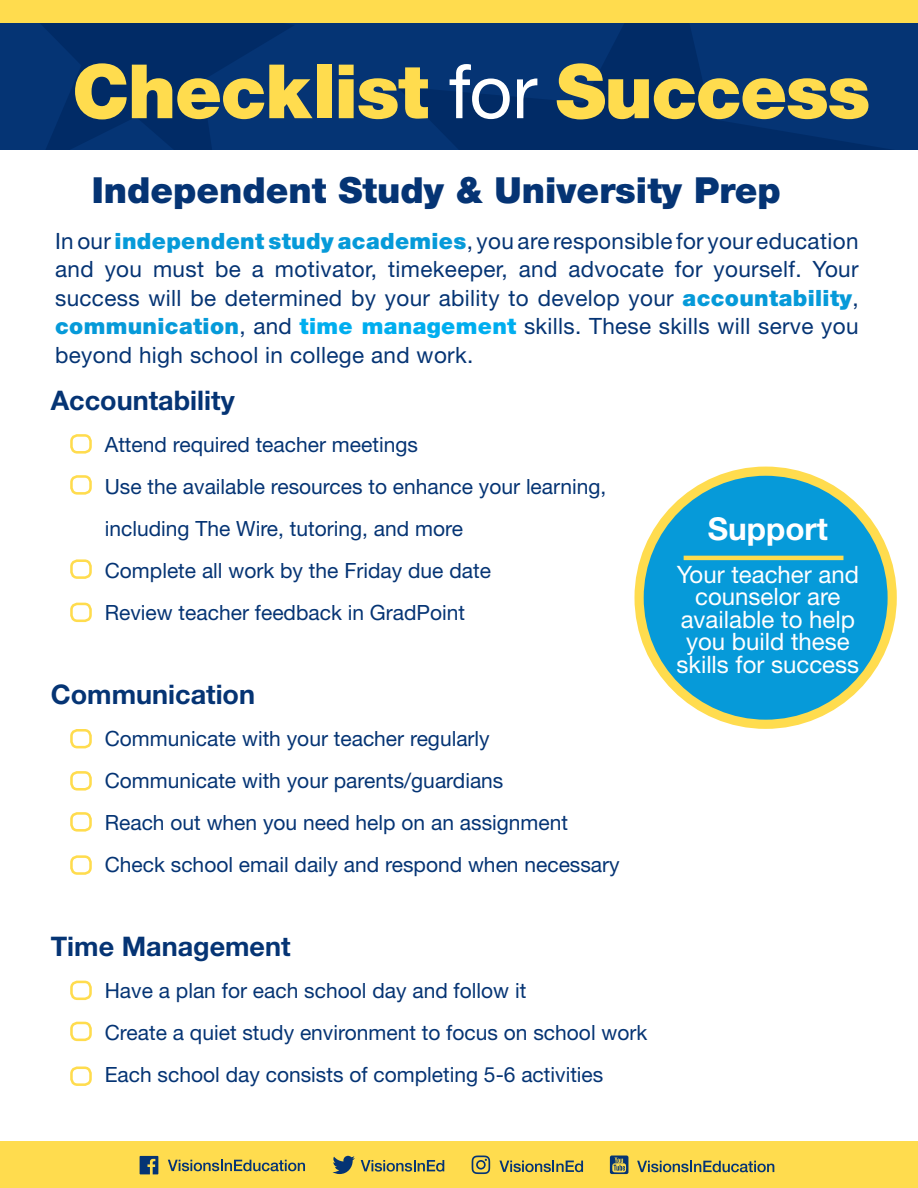
<style>
.page{position:relative;width:918px;height:1188px;background:#fff}
.page>*{position:absolute;margin:0;border:0;box-sizing:border-box;transform-origin:0 0}
.t1{font:900 75px "Helvetica Neue";letter-spacing:-.02em;color:#ffdc4e}
.t2{font:900 36px "Helvetica Neue";color:#053474}
.t3{font:700 31.5px "Helvetica Neue";color:#fff}
.t4{font:700 27px "Helvetica Neue";color:#053474}
.t5{font:24px/22.5px "Helvetica Neue";color:#fff;text-align:center}
.t6{font:22.5px/28.5px "Helvetica Neue";letter-spacing:.015em;color:#053474;text-align:justify}
.t7{font:21px/42px "Helvetica Neue";color:#053474}
.s1{font-weight:400;color:#fff}
.s2{font-weight:900;color:#069ad9}
.s3{font-weight:900;color:#00aeef}
</style>
<div class="page">
<div style="left:0;top:0;width:918px;height:150px;background:#053474"></div>
<svg style="left:398px;top:23px;width:493px;height:127px"></svg>
<svg style="left:40px;top:23px;width:254px;height:127px"></svg>
<div style="left:0;top:0;width:918px;height:23px;background:#ffdc4e"></div>
<div style="left:0;top:1142px;width:918px;height:46px;background:#ffdc4e"></div>
<svg style="left:140px;top:1156px;width:18px;height:18px"></svg>
<svg style="left:168px;top:1160px;width:137px;height:11px"></svg>
<svg style="left:332px;top:1156px;width:23px;height:19px"></svg>
<svg style="left:361px;top:1160px;width:83px;height:12px"></svg>
<svg style="left:499px;top:1161px;width:84px;height:11px"></svg>
<svg style="left:637px;top:1161px;width:137px;height:11px"></svg>
<svg style="left:610px;top:1156px;width:18px;height:18px"></svg>
<svg style="left:472px;top:1156px;width:18px;height:18px"></svg>
<div style="left:639px;top:471px;width:253px;height:253px;background:#069ad9;border-radius:50%"></div>
<div style="left:634px;top:467px;width:263px;height:262px;border:9px solid #ffdc4e;border-radius:50%"></div>
<hr style="left:684px;top:556px;width:159px;height:4px;background:#ffdc4e">
<div style="left:70px;top:434px;width:22px;height:20px;border:3px solid #ffdc4e;border-radius:6px"></div>
<div style="left:70px;top:475px;width:22px;height:20px;border:3px solid #ffdc4e;border-radius:6px"></div>
<div style="left:70px;top:559px;width:22px;height:20px;border:3px solid #ffdc4e;border-radius:6px"></div>
<div style="left:70px;top:603px;width:22px;height:19px;border:3px solid #ffdc4e;border-radius:6px"></div>
<div style="left:70px;top:729px;width:22px;height:19px;border:3px solid #ffdc4e;border-radius:6px"></div>
<div style="left:70px;top:771px;width:22px;height:20px;border:3px solid #ffdc4e;border-radius:6px"></div>
<div style="left:70px;top:812px;width:22px;height:20px;border:3px solid #ffdc4e;border-radius:6px"></div>
<div style="left:70px;top:855px;width:22px;height:20px;border:3px solid #ffdc4e;border-radius:6px"></div>
<div style="left:70px;top:981px;width:22px;height:19px;border:3px solid #ffdc4e;border-radius:6px"></div>
<div style="left:70px;top:1022px;width:22px;height:19px;border:3px solid #ffdc4e;border-radius:6px"></div>
<div style="left:70px;top:1066px;width:22px;height:20px;border:3px solid #ffdc4e;border-radius:6px"></div>
<p class="t1" style="left:72px;top:47px;width:800px">Checklist <span class="s1">for</span> Success</p>
<p class="t2" style="left:92px;top:169px;width:690px">Independent Study &amp; University Prep</p>
<p class="t6" style="left:55px;top:226px;width:805px">In our<span class="s2">independent study academies</span>, you are responsible for your education and you must be a motivator, timekeeper, and advocate for yourself. Your success will be determined by your ability to develop your <span class="s2">accountability</span>, <span class="s2">communication</span>, and <span class="s3">time management</span> skills. These skills will serve you beyond high school in college and work.</p>
<p class="t4" style="left:51px;top:384px;width:185px">Accountability</p>
<p class="t7" style="left:105px;top:423px;width:315px">Attend required teacher meetings</p>
<p class="t7" style="left:105px;top:465px;width:503px">Use the available resources to enhance your learning, including The Wire, tutoring, and more</p>
<p class="t7" style="left:105px;top:549px;width:388px">Complete all work by the Friday due date</p>
<p class="t7" style="left:105px;top:591px;width:362px">Review teacher feedback in GradPoint</p>
<p class="t4" style="left:51px;top:678px;width:206px">Communication</p>
<p class="t7" style="left:105px;top:717px;width:387px">Communicate with your teacher regularly</p>
<p class="t7" style="left:105px;top:759px;width:400px">Communicate with your parents/guardians</p>
<p class="t7" style="left:105px;top:801px;width:465px">Reach out when you need help on an assignment</p>
<p class="t7" style="left:105px;top:843px;width:516px">Check school email daily and respond when necessary</p>
<p class="t4" style="left:51px;top:930px;width:241px">Time Management</p>
<p class="t7" style="left:105px;top:969px;width:423px">Have a plan for each school day and follow it</p>
<p class="t7" style="left:105px;top:1011px;width:544px">Create a quiet study environment to focus on school work</p>
<p class="t7" style="left:105px;top:1053px;width:500px">Each school day consists of completing 5-6 activities</p>
<p class="t3" style="left:708px;top:509px;width:122px">Support</p>
<p class="t5" style="left:677px;top:563px;width:184px">Your teacher and counselor are available to help you build these skills for success</p>
</div>
